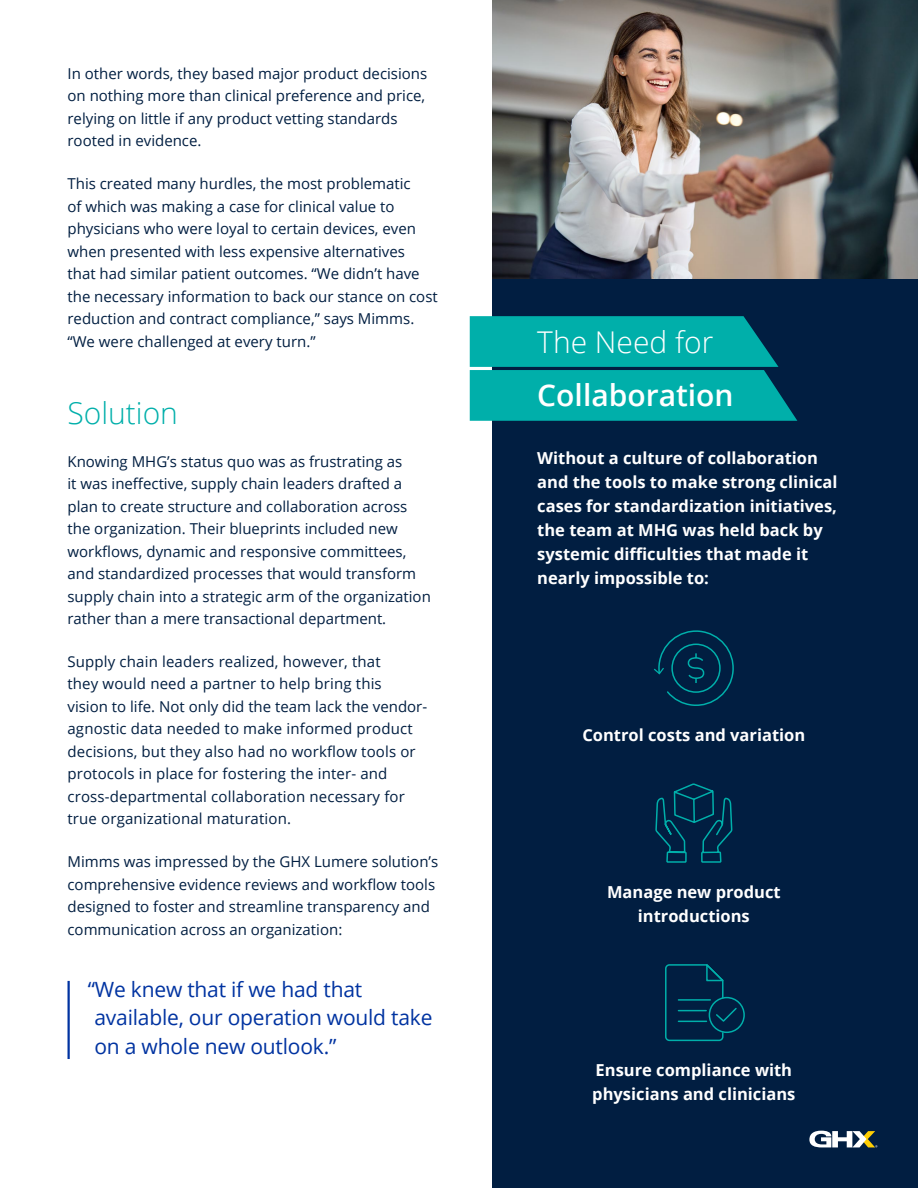
<style>
.page{position:relative;width:918px;height:1188px;background:#fff}
.page>*{position:absolute;margin:0;border:0;box-sizing:border-box;transform-origin:0 0}
.t1{font:600 30px "Open Sans";color:#fff}
.t2{font:300 30px "Open Sans";color:#fff}
.t3{font:300 30px "Open Sans";color:#00afaa}
.t4{font:21px/28.5px "Open Sans";letter-spacing:-.01em;color:#0033a1}
.t5{font:700 16.5px/24px "Open Sans";color:#fff}
.t6{font:15px/22.5px "Open Sans";color:#011e41}
</style>
<div class="page">
<hr style="left:68px;top:981px;width:2px;height:78px;background:#0033a1">
<div style="left:492px;top:0;width:426px;height:1188px;background:#011e41"></div>
<svg style="left:470px;top:316px;width:327px;height:105px;background:#009f9e"></svg>
<svg style="left:654px;top:630px;width:80px;height:233px"></svg>
<svg style="left:665px;top:964px;width:80px;height:78px"></svg>
<img style="left:493px;top:0;width:425px;height:279px">
<svg style="left:809px;top:1131px;width:68px;height:16px"></svg>
<p class="t6" style="left:68px;top:62px;width:361px">In other words, they based major product decisions on nothing more than clinical preference and price, relying on little if any product vetting standards rooted in evidence.</p>
<p class="t6" style="left:68px;top:172px;width:372px">This created many hurdles, the most problematic<br>of which was making a case for clinical value to physicians who were loyal to certain devices, even when presented with less expensive alternatives<br>that had similar patient outcomes. “We didn’t have the necessary information to back our stance on cost reduction and contract compliance,” says Mimms. “We were challenged at every turn.”</p>
<h1 class="t3" style="left:68px;top:393px;width:112px">Solution</h1>
<p class="t6" style="left:68px;top:450px;width:365px">Knowing MHG’s status quo was as frustrating as<br>it was ineffective, supply chain leaders drafted a plan to create structure and collaboration across the organization. Their blueprints included new workflows, dynamic and responsive committees, and standardized processes that would transform supply chain into a strategic arm of the organization rather than a mere transactional department.</p>
<p class="t6" style="left:68px;top:650px;width:361px">Supply chain leaders realized, however, that<br>they would need a partner to help bring this<br>vision to life. Not only did the team lack the vendor&shy;agnostic data needed to make informed product decisions, but they also had no workflow tools or protocols in place for fostering the inter- and cross-departmental collaboration necessary for true organizational maturation.</p>
<p class="t6" style="left:68px;top:850px;width:372px">Mimms was impressed by the GHX Lumere solution’s comprehensive evidence reviews and workflow tools designed to foster and streamline transparency and communication across an organization:</p>
<h2 class="t4" style="left:94px;top:975px;width:340px;text-indent:-7px">“We knew that if we had that available, our operation would take on a whole new outlook.”</h2>
<h1 class="t2" style="left:537px;top:321px;width:178px">The Need for</h1>
<h1 class="t1" style="left:537px;top:375px;width:198px">Collaboration</h1>
<p class="t5" style="left:537px;top:445px;width:302px">Without a culture of collaboration and the tools to make strong clinical cases for standardization initiatives, the team at MHG was held back by systemic difficulties that made it nearly impossible to:</p>
<p class="t5" style="left:582px;top:723px;width:224px">Control costs and variation</p>
<p class="t5" style="left:607px;top:879px;width:175px;text-align:center">Manage new product introductions</p>
<p class="t5" style="left:592px;top:1058px;width:205px">Ensure compliance with physicians and clinicians</p>
</div>
